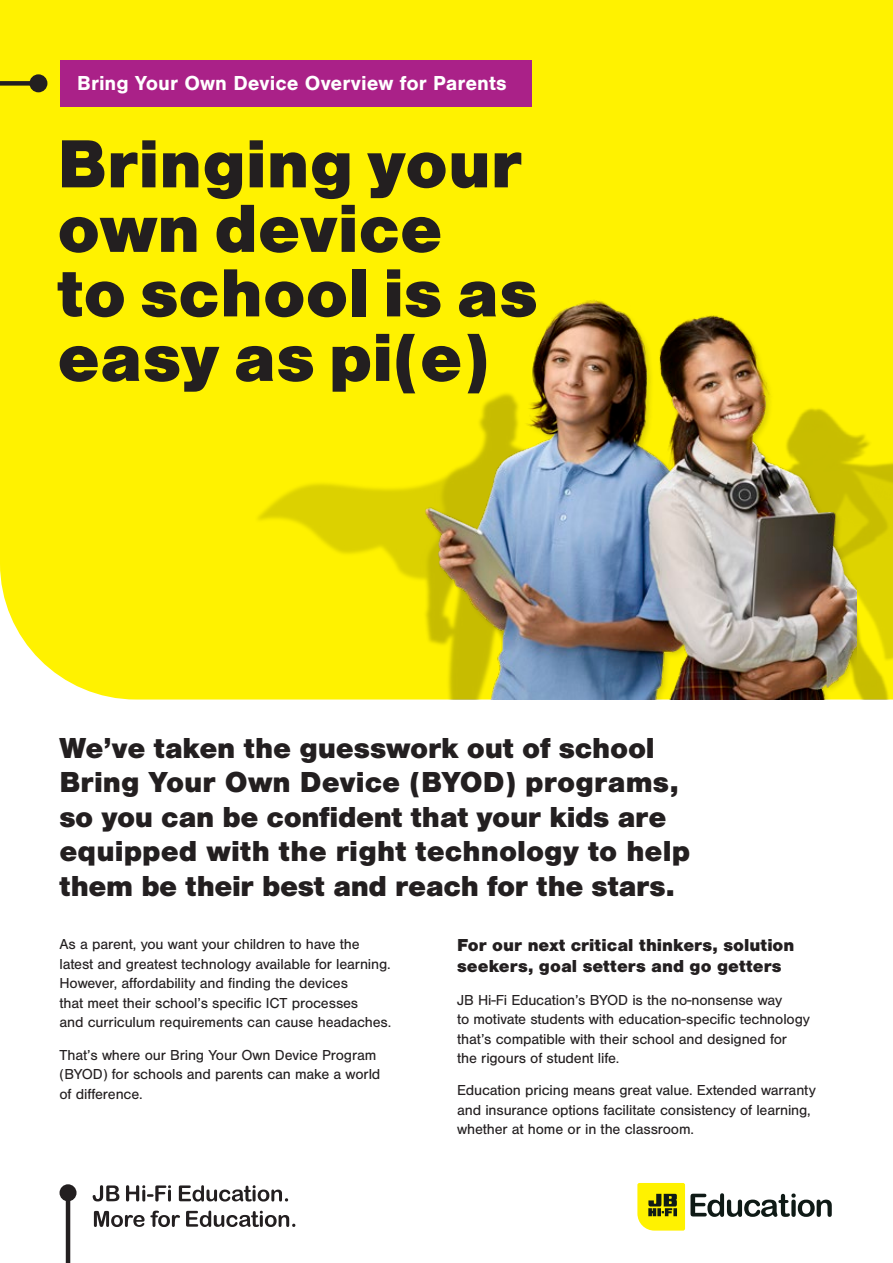
<style>
.page{position:relative;width:893px;height:1263px;background:#fff}
.page>*{position:absolute;margin:0;border:0;box-sizing:border-box;transform-origin:0 0}
.t1{font:900 70.5px/64.5px "Nimbus San";color:#231f20}
.t2{font:900 30px/34.5px "Nimbus San";letter-spacing:-.005em;color:#231f20}
.t3{font:700 21px "Nimbus San";color:#fff}
.t4{font:900 18px/21px "Nimbus San";color:#231f20}
.t5{font:15px/19.5px "Nimbus San";letter-spacing:-.01em;color:#231f20}
</style>
<div class="page">
<div style="left:0;top:0;width:893px;height:699px;background:#fff200"></div>
<img style="left:856px;top:391px;width:37px;height:308px">
<div style="left:123px;top:250px;width:627px;height:449px;background:#fff200"></div>
<img style="left:413px;top:295px;width:443px;height:404px">
<svg style="left:94px;top:1210px;width:201px;height:17px"></svg>
<svg style="left:93px;top:1185px;width:195px;height:16px"></svg>
<svg style="left:637px;top:1183px;width:195px;height:47px"></svg>
<hr style="left:66px;top:1193px;width:4px;height:70px;background:#231f20">
<div style="left:60px;top:1184px;width:17px;height:17px;background:#231f20;border-radius:50%"></div>
<div style="left:60px;top:60px;width:471px;height:47px;background:#aa2188"></div>
<div style="left:0;top:81px;width:38px;height:5px;background:#231f20"></div>
<div style="left:29px;top:74px;width:18px;height:18px;background:#231f20;border-radius:50%"></div>
<h3 class="t3" style="left:77px;top:72px;width:431px">Bring Your Own Device Overview for Parents</h3>
<h1 class="t1" style="left:57px;top:132px;width:482px">Bringing your own device<br>to school is as easy as pi(e)</h1>
<h2 class="t2" style="left:60px;top:731px;width:632px">We’ve taken the guesswork out of school Bring Your Own Device (BYOD) programs, so you can be confident that your kids are equipped with the right technology to help them be their best and reach for the stars.</h2>
<p class="t5" style="left:60px;top:935px;width:333px">As a parent, you want your children to have the latest and greatest technology available for learning.<br>However, affordability and finding the devices<br>that meet their school’s specific ICT processes<br>and curriculum requirements can cause headaches.</p>
<p class="t5" style="left:60px;top:1045px;width:322px">That’s where our Bring Your Own Device Program (BYOD) for schools and parents can make a world of difference.</p>
<p class="t4" style="left:457px;top:935px;width:339px">For our next critical thinkers, solution seekers, goal setters and go getters</p>
<p class="t5" style="left:457px;top:990px;width:354px">JB Hi-Fi Education’s BYOD is the no-nonsense way<br>to motivate students with education-specific technology that’s compatible with their school and designed for the rigours of student life.</p>
<p class="t5" style="left:457px;top:1081px;width:360px">Education pricing means great value. Extended warranty and insurance options facilitate consistency of learning, whether at home or in the classroom.</p>
</div>
